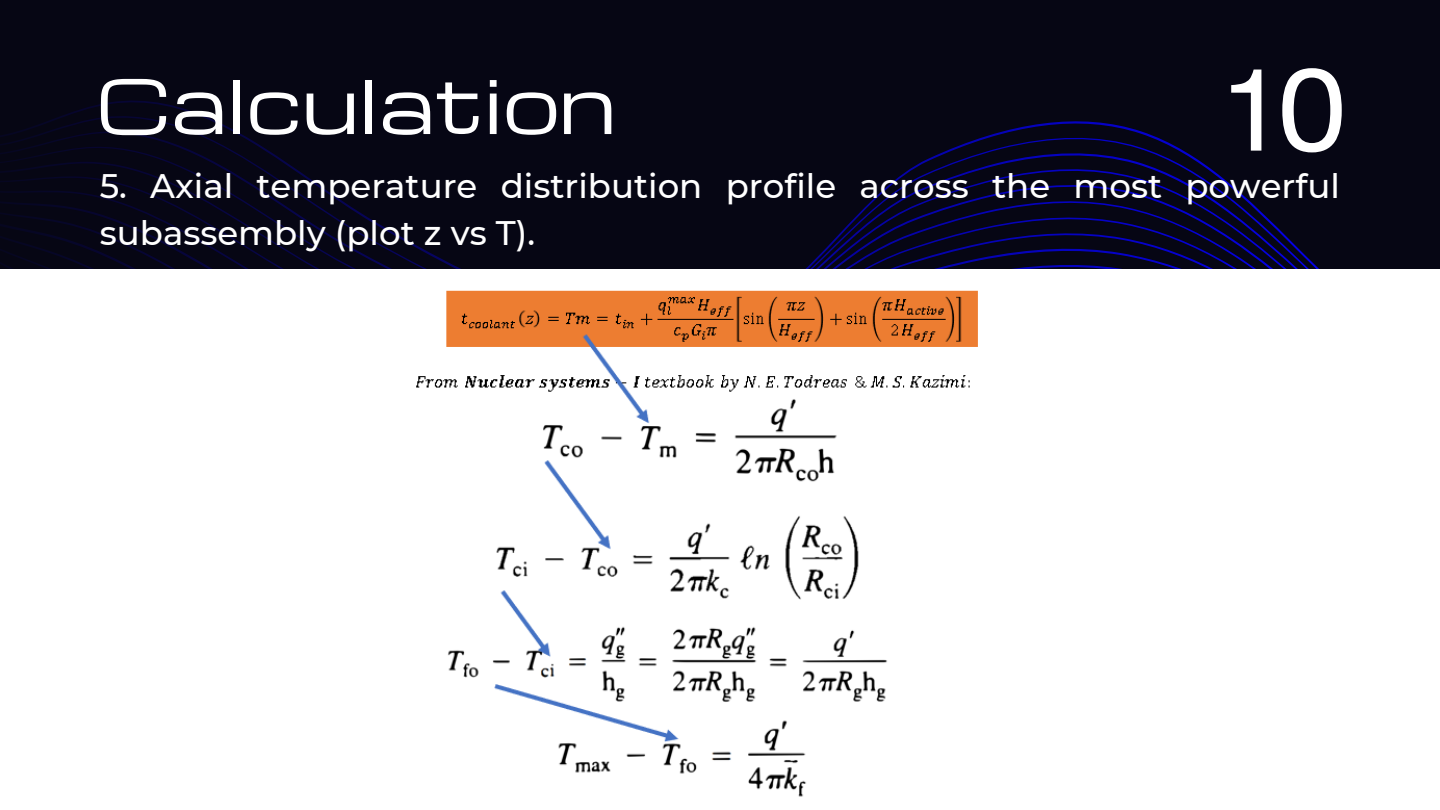
<style>
.page{position:relative;width:1440px;height:810px;background:#fff}
.page>*{position:absolute;margin:0;border:0;box-sizing:border-box;transform-origin:0 0}
.t1{font:120px "Clear Sans";color:#fff}
.t2{font:72px "Michroma";color:#fff}
.t3{font:500 34px/47.2px "Montserrat";color:#fff}
</style>
<div class="page">
<div style="left:0;top:0;width:1440px;height:269px;background:#060614"></div>
<img style="left:416px;top:290px;width:562px;height:507px">
<h2 class="t2" style="left:96px;top:51px;width:521px">Calculation</h2>
<h1 class="t1" style="left:1215px;top:21px;width:136px">10</h1>
<p class="t3" style="left:100px;top:162px;width:1242px">5. Axial temperature distribution profile across the most powerful subassembly (plot z vs T).</p>
</div>
